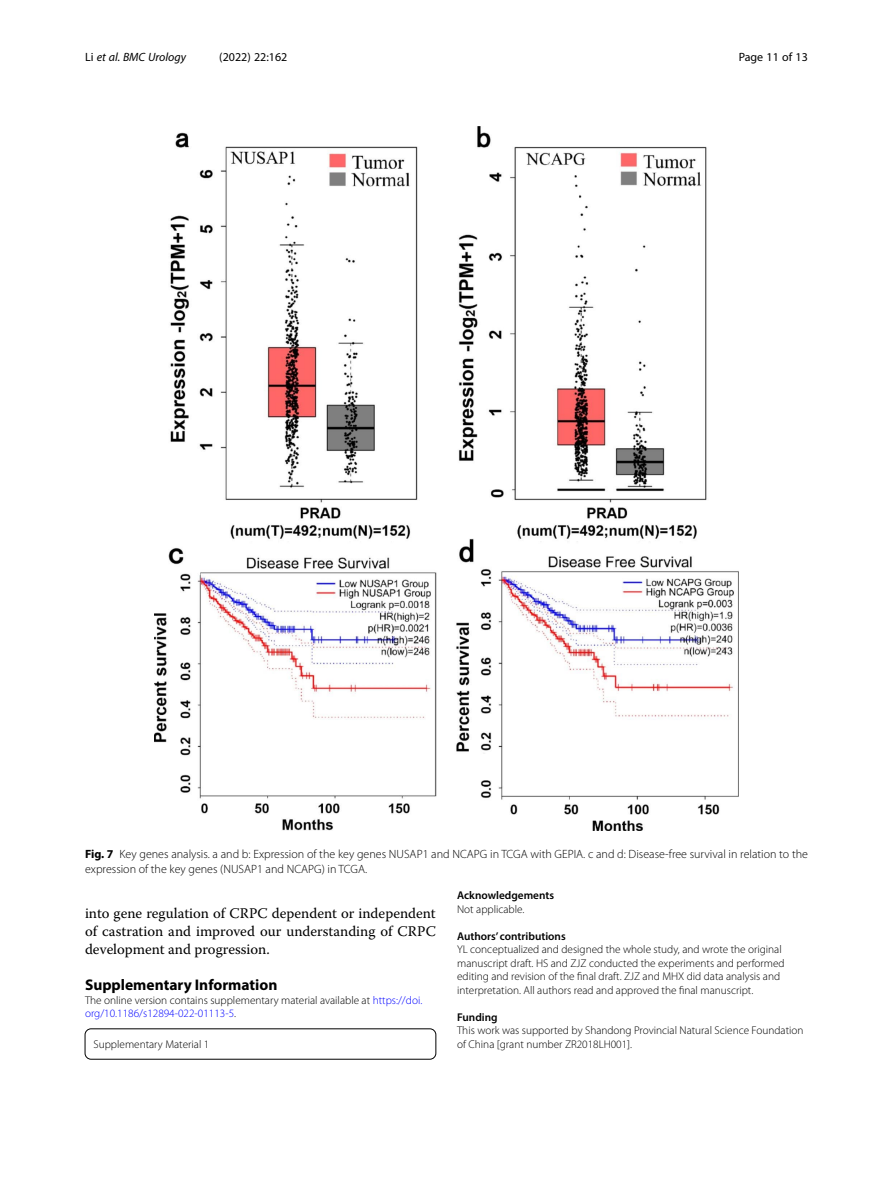
<style>
.page{position:relative;width:893px;height:1191px;background:#fff}
.page>*{position:absolute;margin:0;border:0;box-sizing:border-box;transform-origin:0 0}
.Head_1{font:700 15.45px "Myriad Pro";color:#000}
.Body_Text{font:14.7px/18px "Warnock Pro";color:#000;text-align:justify}
.Figure_Caption{font:300 12px/15px "Myriad Pro";color:#000}
.t1{font:italic 12px "Myriad Pro";color:#000}
.t2{font:12px "Myriad Pro Regular 3";color:#000}
.t3{font:12px "Myriad Pro";color:#000}
.Author_Contribution{font:300 11.25px/13.5px "Myriad Pro";color:#000}
.Article_Note_ESM{font:300 11.25px/13.5px "Myriad Pro";color:#000}
.Funding{font:300 11.25px/13.5px "Myriad Pro";color:#000}
.Endmatter_Heading{font:600 11.25px "Myriad Pro";color:#000}
.Additional_File_Info{font:300 11.25px "Myriad Pro";color:#000}
.Acknowledgements{font:300 11.25px "Myriad Pro";color:#000}
.s1{font-family:"Myriad Pro Regular 3";font-style:normal}
.s2{font-weight:700}
.s3{color:#00f}
</style>
<div class="page">
<div style="left:85px;top:1028px;width:351px;height:31px;border:1px solid #000;border-radius:6px"></div>
<img style="left:155px;top:126px;width:583px;height:705px">
<p class="t1" style="left:85px;top:50px;width:103px"><span class="s1">Li</span> et al. BMC Urology</p>
<p class="t2" style="left:219px;top:50px;width:70px">(2022) 22:162</p>
<p class="t3" style="left:739px;top:50px;width:71px">Page 11 of 13</p>
<p class="Figure_Caption" style="left:85px;top:846px;width:724px"><span class="s2">Fig. 7</span> Key genes analysis. a and b: Expression of the key genes NUSAP1 and NCAPG in TCGA with GEPIA. c and d: Disease-free survival in relation to the expression of the key genes (NUSAP1 and NCAPG) in TCGA.</p>
<p class="Body_Text" style="left:85px;top:904px;width:352px">into gene regulation of CRPC dependent or independent of castration and improved our understanding of CRPC development and progression.</p>
<p class="Head_1" style="left:85px;top:975px;width:194px">Supplementary Information</p>
<p class="Article_Note_ESM" style="left:85px;top:993px;width:339px">The online version contains supplementary material available at <span class="s3">https://doi. org/10.1186/s12894-022-01113-5</span>.</p>
<p class="Additional_File_Info" style="left:94px;top:1038px;width:117px">Supplementary Material 1</p>
<p class="Endmatter_Heading" style="left:457px;top:888px;width:98px">Acknowledgements</p>
<p class="Acknowledgements" style="left:457px;top:903px;width:69px">Not applicable.</p>
<p class="Endmatter_Heading" style="left:457px;top:929px;width:110px">Authors’ contributions</p>
<p class="Author_Contribution" style="left:457px;top:943px;width:329px">YL conceptualized and designed the whole study, and wrote the original manuscript draft. HS and ZJZ conducted the experiments and performed editing and revision of the final draft. ZJZ and MHX did data analysis and interpretation. All authors read and approved the final manuscript.</p>
<p class="Endmatter_Heading" style="left:457px;top:1010px;width:42px">Funding</p>
<p class="Funding" style="left:457px;top:1024px;width:348px">This work was supported by Shandong Provincial Natural Science Foundation of China [grant number ZR2018LH001].</p>
</div>
